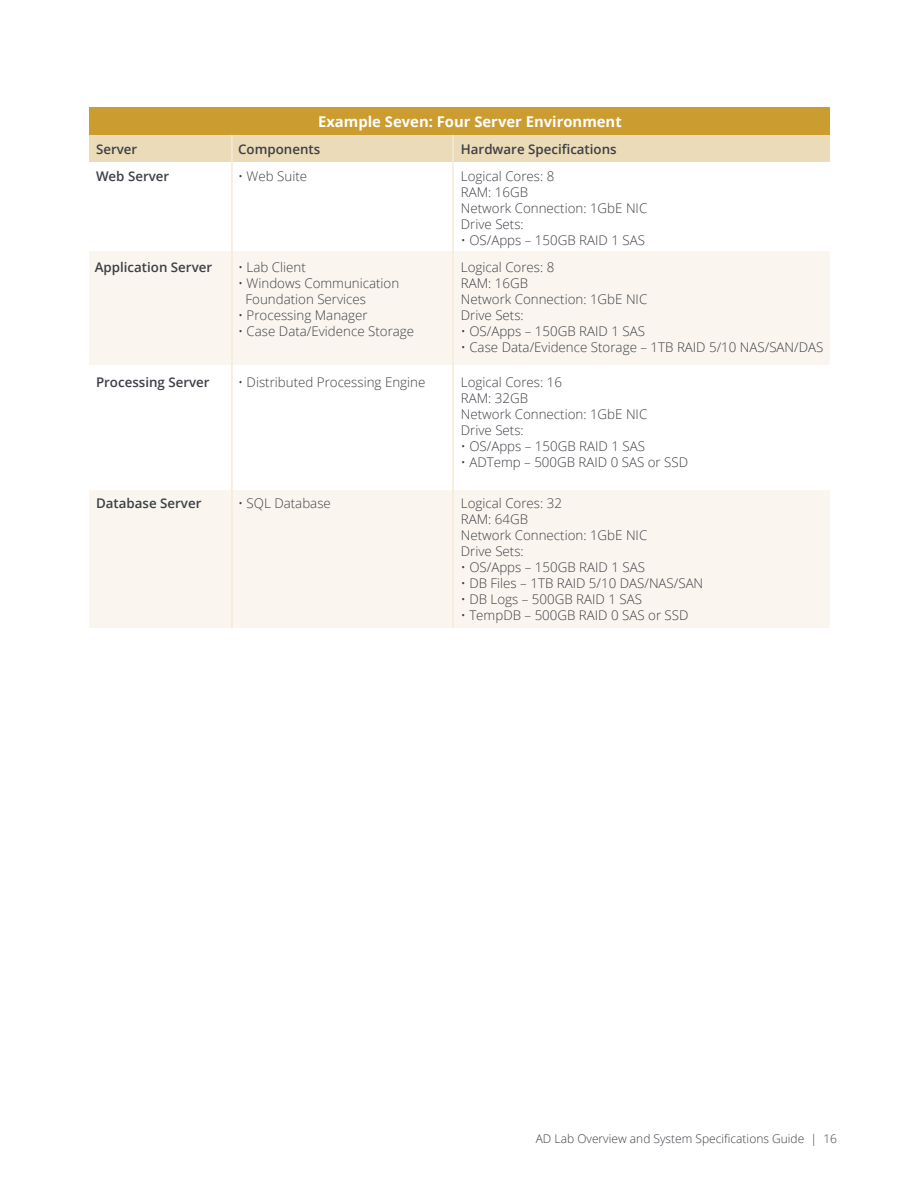
<style>
.page{position:relative;width:918px;height:1188px;background:#fff}
.page>*{position:absolute;margin:0;border:0;box-sizing:border-box;transform-origin:0 0}
.t1{font:700 14.85px "Open Sans";color:#fff}
.t2{font:300 13.35px/16px "Open Sans";color:#3d3f45}
.t3{font:600 13.35px "Open Sans";color:#3d3f46}
.t4{font:300 12px "Open Sans";color:#3d3f46}
</style>
<div class="page">
<div style="left:90px;top:252px;width:740px;height:113px;background:#faf6ef"></div>
<div style="left:90px;top:490px;width:740px;height:137px;background:#faf6ef"></div>
<div style="left:90px;top:135px;width:740px;height:27px;background:#ecdbb8"></div>
<hr style="left:231px;top:135px;width:2px;height:494px;background:#f5ead8">
<hr style="left:452px;top:135px;width:2px;height:494px;background:#f5ead8">
<div style="left:90px;top:107px;width:740px;height:28px;background:#cb9c30"></div>
<p class="t1" style="left:318px;top:111px;width:305px">Example Seven: Four Server Environment</p>
<p class="t3" style="left:96px;top:140px;width:43px">Server</p>
<p class="t3" style="left:238px;top:140px;width:84px">Components</p>
<p class="t3" style="left:461px;top:140px;width:157px">Hardware Specifications</p>
<p class="t3" style="left:96px;top:167px;width:75px">Web Server</p>
<p class="t2" style="left:238px;top:168px;width:70px">• Web Suite</p>
<p class="t2" style="left:461px;top:168px;width:188px">Logical Cores: 8<br>RAM: 16GB<br>Network Connection: 1GbE NIC<br>Drive Sets:</p>
<p class="t2" style="left:461px;top:232px;width:186px">• OS/Apps – 150GB RAID 1 SAS</p>
<p class="t3" style="left:95px;top:258px;width:119px">Application Server</p>
<p class="t2" style="left:238px;top:259px;width:69px">• Lab Client</p>
<p class="t2" style="left:246px;top:275px;width:155px;text-indent:-7px">• Windows Communication<br>Foundation Services</p>
<p class="t2" style="left:238px;top:307px;width:131px">• Processing Manager</p>
<p class="t2" style="left:238px;top:323px;width:178px">• Case Data/Evidence Storage</p>
<p class="t2" style="left:461px;top:259px;width:188px">Logical Cores: 8<br>RAM: 16GB<br>Network Connection: 1GbE NIC<br>Drive Sets:</p>
<p class="t2" style="left:461px;top:323px;width:186px">• OS/Apps – 150GB RAID 1 SAS</p>
<p class="t2" style="left:461px;top:339px;width:364px">• Case Data/Evidence Storage – 1TB RAID 5/10 NAS/SAN/DAS</p>
<p class="t3" style="left:96px;top:373px;width:115px">Processing Server</p>
<p class="t2" style="left:238px;top:374px;width:189px">• Distributed Processing Engine</p>
<p class="t2" style="left:461px;top:374px;width:188px">Logical Cores: 16<br>RAM: 32GB<br>Network Connection: 1GbE NIC<br>Drive Sets:</p>
<p class="t2" style="left:461px;top:438px;width:186px">• OS/Apps – 150GB RAID 1 SAS</p>
<p class="t2" style="left:461px;top:454px;width:229px">• ADTemp – 500GB RAID 0 SAS or SSD</p>
<p class="t3" style="left:96px;top:494px;width:107px">Database Server</p>
<p class="t2" style="left:238px;top:495px;width:94px">• SQL Database</p>
<p class="t2" style="left:461px;top:495px;width:188px">Logical Cores: 32<br>RAM: 64GB<br>Network Connection: 1GbE NIC<br>Drive Sets:</p>
<p class="t2" style="left:461px;top:559px;width:186px">• OS/Apps – 150GB RAID 1 SAS</p>
<p class="t2" style="left:461px;top:575px;width:244px">• DB Files – 1TB RAID 5/10 DAS/NAS/SAN</p>
<p class="t2" style="left:461px;top:591px;width:183px">• DB Logs – 500GB RAID 1 SAS</p>
<p class="t2" style="left:461px;top:607px;width:229px">• TempDB – 500GB RAID 0 SAS or SSD</p>
<p class="t4" style="left:536px;top:1131px;width:303px">AD Lab Overview and System Specifications Guide | 16</p>
</div>
